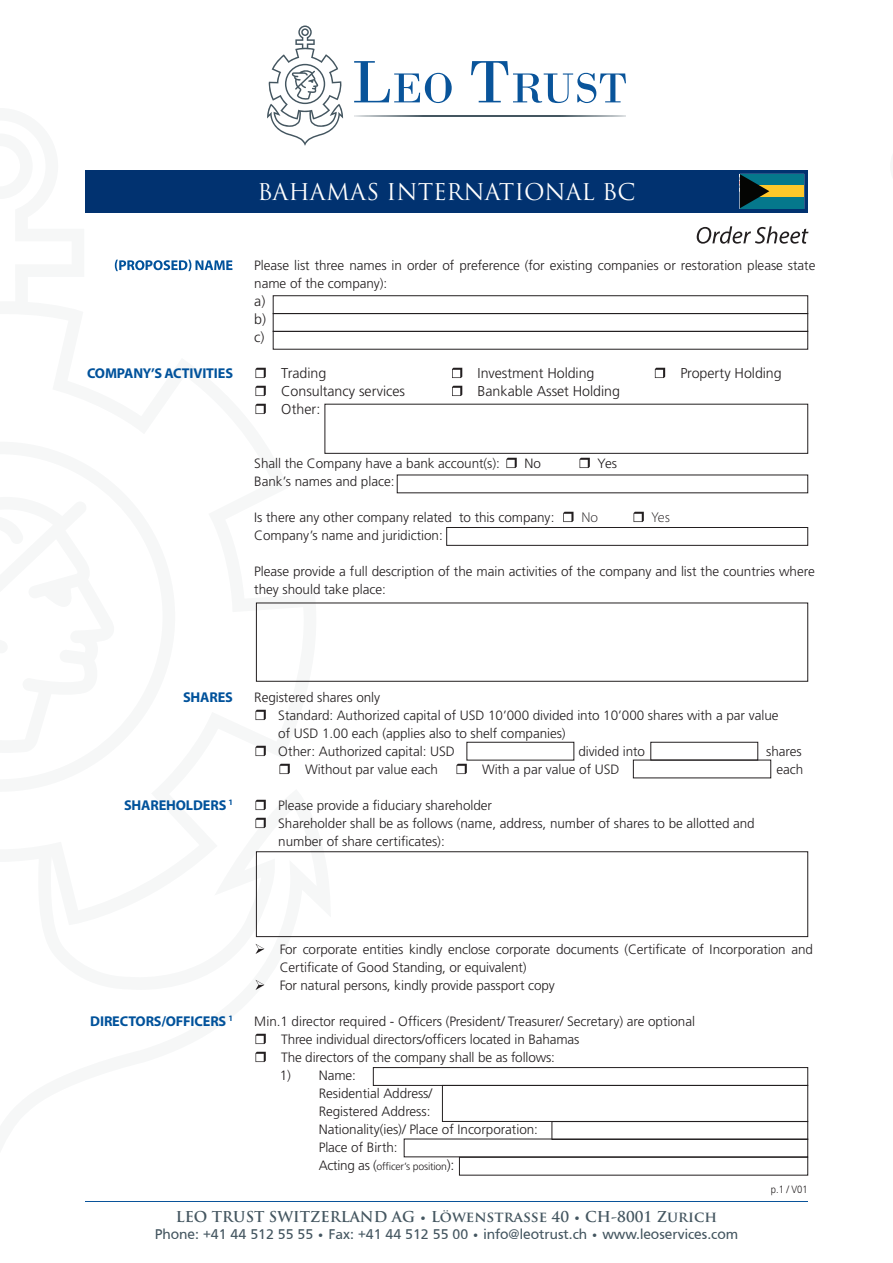
<style>
.page{position:relative;width:893px;height:1263px;background:#fff}
.page>*{position:absolute;margin:0;border:0;box-sizing:border-box;transform-origin:0 0}
.t1{font:22.5px "Trajan Pro 3";color:#fff}
.t2{font:14.55px "Frutiger";color:#445660}
.t3{font:700 14.55px "Trajan Pro";color:#445660}
.t4{font:300 14.25px/18px "Frutiger LT Std";letter-spacing:-.005em;color:#231f20;text-align:justify}
.t5{font:700 14.25px "Myriad Pro";letter-spacing:-.01em;color:#01529b}
.t6{font:300 14.25px "Myriad Pro";color:#231f20}
.t7{font:300 13.5px/18px "Frutiger LT Std";letter-spacing:-.005em;color:#231f20}
.t8{font:300 10.5px "Frutiger LT Std";letter-spacing:-.02em;color:#231f20}
.t9{font:300 10.5px "Frutiger LT Std";letter-spacing:-.02em;color:#231f20;scale:.9 1}
.s1{font-size:13.5px}
.s2{font-size:14.25px}
.s3{font-size:29.25px}
.s4{font-family:"Trajan Pro";font-weight:700;font-size:28.35px}
</style>
<div class="page">
<svg style="left:115px;top:260px;width:29px;height:11px"></svg>
<svg style="left:153px;top:260px;width:79px;height:11px"></svg>
<svg style="left:255px;top:368px;width:11px;height:10px"></svg>
<svg style="left:452px;top:368px;width:10px;height:10px"></svg>
<svg style="left:655px;top:368px;width:10px;height:10px"></svg>
<svg style="left:255px;top:386px;width:11px;height:10px"></svg>
<svg style="left:452px;top:386px;width:10px;height:10px"></svg>
<svg style="left:255px;top:404px;width:11px;height:10px"></svg>
<svg style="left:506px;top:458px;width:11px;height:10px"></svg>
<svg style="left:579px;top:458px;width:11px;height:10px"></svg>
<svg style="left:563px;top:512px;width:10px;height:10px"></svg>
<svg style="left:633px;top:512px;width:11px;height:10px"></svg>
<svg style="left:255px;top:710px;width:11px;height:10px"></svg>
<svg style="left:255px;top:746px;width:11px;height:10px"></svg>
<svg style="left:279px;top:764px;width:11px;height:10px"></svg>
<svg style="left:456px;top:764px;width:11px;height:10px"></svg>
<svg style="left:255px;top:800px;width:11px;height:10px"></svg>
<svg style="left:255px;top:818px;width:11px;height:10px"></svg>
<svg style="left:255px;top:944px;width:9px;height:10px"></svg>
<svg style="left:255px;top:980px;width:9px;height:10px"></svg>
<svg style="left:255px;top:1034px;width:11px;height:10px"></svg>
<svg style="left:255px;top:1052px;width:11px;height:10px"></svg>
<svg style="left:697px;top:226px;width:111px;height:18px"></svg>
<div style="left:85px;top:170px;width:723px;height:43px;background:#013270"></div>
<div style="left:273px;top:313px;width:535px;height:19px;border:1px solid #231f20"></div>
<div style="left:273px;top:331px;width:535px;height:18px;border:1px solid #231f20"></div>
<div style="left:256px;top:851px;width:552px;height:86px;border:1px solid #231f20"></div>
<div style="left:373px;top:1067px;width:435px;height:18px;border:1px solid #231f20"></div>
<div style="left:552px;top:1121px;width:256px;height:18px;border:1px solid #231f20"></div>
<div style="left:404px;top:1139px;width:404px;height:18px;border:1px solid #231f20"></div>
<div style="left:459px;top:1157px;width:349px;height:18px;border:1px solid #231f20"></div>
<div style="left:442px;top:1085px;width:366px;height:36px;border:1px solid #231f20"></div>
<div style="left:446px;top:527px;width:362px;height:18px;border:1px solid #231f20"></div>
<svg style="left:740px;top:174px;width:64px;height:34px;background:#3b6f57"></svg>
<div style="left:467px;top:742px;width:107px;height:18px;border:1px solid #231f20"></div>
<div style="left:633px;top:760px;width:138px;height:18px;border:1px solid #231f20"></div>
<div style="left:651px;top:742px;width:107px;height:18px;border:1px solid #231f20"></div>
<svg style="left:267px;top:26px;width:76px;height:120px"></svg>
<svg style="left:354px;top:61px;width:98px;height:42px"></svg>
<svg style="left:471px;top:61px;width:155px;height:42px"></svg>
<hr style="left:354px;top:115px;width:272px;height:1px;background:#445660">
<hr style="left:85px;top:1201px;width:723px;height:1px;background:#09549a">
<h1 class="t1" style="left:257px;top:176px;width:380px">BAHAMAS INTERNATIONAL BC</h1>
<p class="t5" style="left:145px;top:256px;width:10px">P</p>
<p class="t5" style="left:87px;top:364px;width:147px">COMPANY’S ACTIVITIES</p>
<p class="t7" style="left:254px;top:257px;width:563px">Please list three names in order of preference (for existing companies or restoration please state name of the company):</p>
<p class="t4" style="left:254px;top:292px;width:13px">a) b) c)</p>
<p class="t4" style="left:281px;top:364px;width:47px">Trading</p>
<p class="t4" style="left:478px;top:364px;width:118px">Investment Holding</p>
<p class="t4" style="left:680px;top:364px;width:103px">Property Holding</p>
<p class="t4" style="left:281px;top:382px;width:125px">Consultancy services</p>
<p class="t4" style="left:478px;top:382px;width:144px">Bankable Asset Holding</p>
<p class="t4" style="left:281px;top:400px;width:40px">Other:</p>
<p class="t7" style="left:254px;top:455px;width:247px">Shall the Company have a bank account(s):</p>
<p class="t7" style="left:525px;top:455px;width:18px">No</p>
<p class="t7" style="left:598px;top:455px;width:21px">Yes</p>
<p class="t7" style="left:254px;top:473px;width:142px">Bank’s names and place:</p>
<p class="t7" style="left:254px;top:509px;width:302px">Is there any other company related to this company:</p>
<p class="t6" style="left:581px;top:509px;width:18px">No</p>
<p class="t6" style="left:652px;top:509px;width:20px">Yes</p>
<p class="t7" style="left:254px;top:527px;width:190px">Company’s name and juridiction:</p>
<p class="t7" style="left:254px;top:562px;width:562px">Please provide a full description of the main activities of the company and list the countries where they should take place:</p>
<p class="t5" style="left:183px;top:688px;width:51px">SHARES</p>
<p class="t5" style="left:124px;top:796px;width:111px">SHAREHOLDERS <sup>1</sup></p>
<p class="t7" style="left:278px;top:688px;width:502px;text-indent:-24px">Registered shares only<br>Standard: Authorized capital of USD 10’000 divided into 10’000 shares with a par value of USD 1.00 each (applies also to shelf companies)<br>Other: Authorized capital: USD</p>
<p class="t7" style="left:578px;top:742px;width:68px">divided into</p>
<p class="t7" style="left:766px;top:742px;width:37px">shares</p>
<p class="t7" style="left:305px;top:760px;width:134px">Without par value each</p>
<p class="t7" style="left:482px;top:760px;width:139px">With a par value of USD</p>
<p class="t7" style="left:776px;top:760px;width:28px">each</p>
<p class="t7" style="left:278px;top:796px;width:478px">Please provide a fiduciary shareholder<br>Shareholder shall be as follows (name, address, number of shares to be allotted and number of share certificates):</p>
<p class="t7" style="left:280px;top:940px;width:535px">For corporate entities kindly enclose corporate documents (Certificate of Incorporation and<br>Certificate of Good Standing, or equivalent)<br>For natural persons, kindly provide passport copy</p>
<p class="t7" style="left:281px;top:1012px;width:415px;text-indent:-27px">Min.1 director required - Officers (President/ Treasurer/ Secretary) are optional<br>Three individual directors/officers located in Bahamas<br>The directors of the company shall be as follows:</p>
<p class="t7" style="left:319px;top:1066px;width:221px;text-indent:-39px">1) Name:<br>Residential Address/<br>Registered Address:<br>Nationality(ies)/ Place of Incorporation:<br>Place of Birth:</p>
<p class="t8" style="left:319px;top:1160px;width:137px"><span class="s1">Acting as (</span>officer’s position<span class="s2">):</span></p>
<p class="t9" style="left:771px;top:1184px;width:42px">p.1 / V01</p>
<p class="t3" style="left:176px;top:1207px;width:543px">LEO TRUST SWITZERLAND AG <span class="s3">.</span> Löwenstrasse 40 <span class="s3">.</span> CH-8001 Zurich</p>
<p class="t2" style="left:155px;top:1225px;width:585px">Phone: +41 44 512 55 55 <span class="s4">.</span> Fax: +41 44 512 55 00 <span class="s4">.</span> info@leotrust.ch <span class="s4">.</span> www.leoservices.com</p>
<p class="t5" style="left:90px;top:1012px;width:144px">DIRECTORS/OFFICERS <sup>1</sup></p>
</div>
